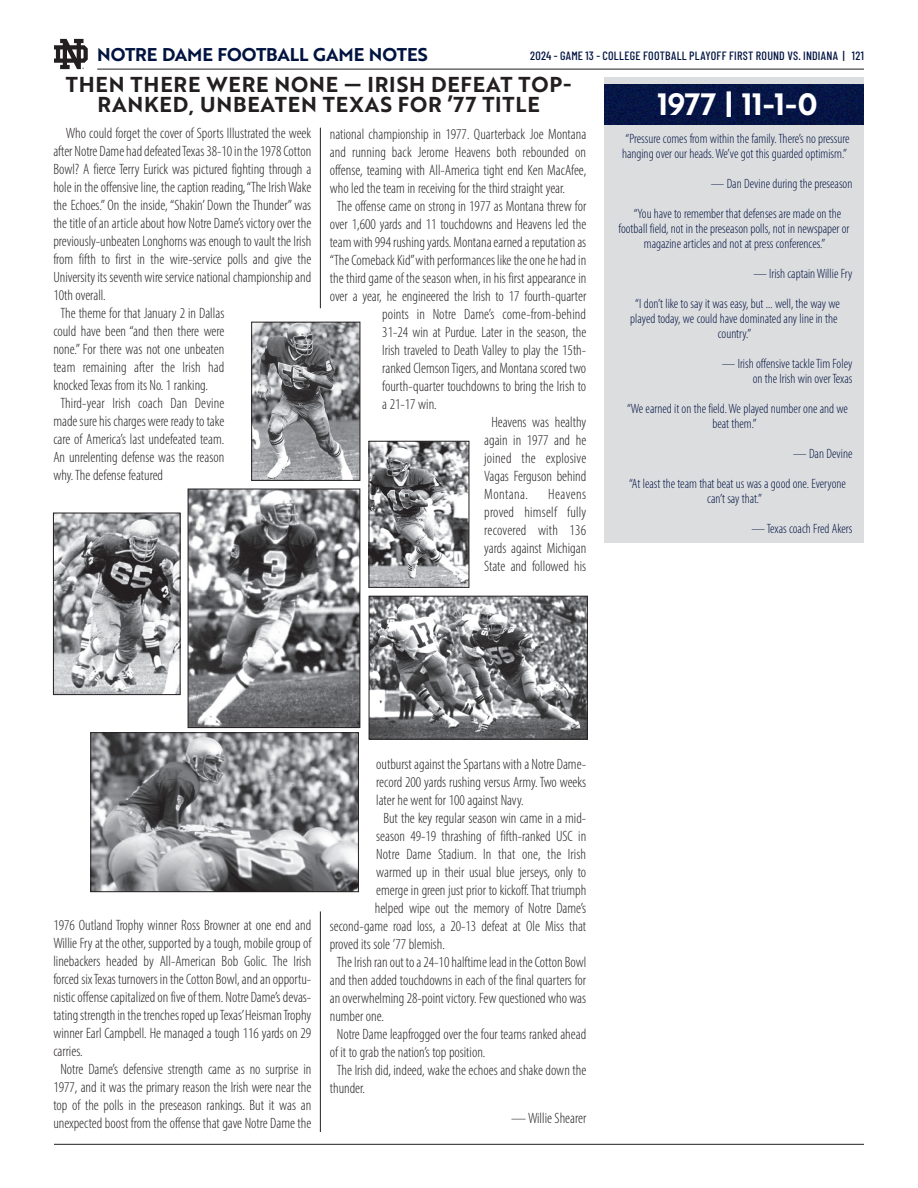
<style>
.page{position:relative;width:918px;height:1188px;background:#fff}
.page>*{position:absolute;margin:0;border:0;box-sizing:border-box;transform-origin:0 0}
.Paragraph{font:30px "Brother 1816 Bold";letter-spacing:-.005em;color:#fff}
.NDHdr{font:21px/19.5px "Brother 1816 Bold";letter-spacing:.04em;color:#231f20;text-align:center}
.t1{font:18px "Brother 1816 Bold";letter-spacing:-.005em;color:#001340}
.NDCopy{font:300 condensed 15px/18px "Myriad Pro";color:#231f20;text-align:justify}
.NDBoxCopy{font:300 condensed 13.5px/15px "Myriad Pro";color:#001340;text-align:center}
.t2{font:500 12px "Barlow Condensed";letter-spacing:.025em;color:#001340}
</style>
<div class="page">
<hr style="left:54px;top:1144px;width:810px;height:1px;background:#231f20">
<svg style="left:54px;top:39px;width:34px;height:30px"></svg>
<hr style="left:97px;top:69px;width:767px;height:1px;background:#231f20">
<hr style="left:320px;top:128px;width:1px;height:180px;background:#231f20">
<hr style="left:320px;top:911px;width:1px;height:221px;background:#231f20">
<img style="left:93px;top:734px;width:264px;height:156px">
<div style="left:91px;top:732px;width:268px;height:160px;border:1px solid #231f20"></div>
<img style="left:371px;top:598px;width:215px;height:139px">
<div style="left:369px;top:596px;width:219px;height:143px;border:1px solid #231f20"></div>
<img style="left:253px;top:324px;width:105px;height:155px">
<div style="left:251px;top:322px;width:109px;height:159px;border:1px solid #231f20"></div>
<img style="left:55px;top:515px;width:123px;height:178px">
<div style="left:53px;top:513px;width:127px;height:182px;border:1px solid #231f20"></div>
<img style="left:190px;top:491px;width:168px;height:235px">
<div style="left:188px;top:489px;width:172px;height:239px;border:1px solid #231f20"></div>
<img style="left:371px;top:443px;width:96px;height:143px">
<div style="left:369px;top:441px;width:100px;height:147px;border:1px solid #231f20"></div>
<div style="left:605px;top:77px;width:259px;height:466px;background:#dcdddf"></div>
<img style="left:605px;top:85px;width:259px;height:40px">
<p class="t1" style="left:97px;top:40px;width:332px">NOTRE DAME FOOTBALL GAME NOTES</p>
<p class="t2" style="left:530px;top:47px;width:335px">2024 - GAME 13 - COLLEGE FOOTBALL PLAYOFF FIRST ROUND VS. INDIANA | 121</p>
<p class="NDHdr" style="left:66px;top:74px;width:507px">THEN THERE WERE NONE — IRISH DEFEAT TOP-<br>RANKED, UNBEATEN TEXAS FOR ’77 TITLE</p>
<p class="NDCopy" style="left:53px;top:124px;width:260px;text-indent:13px">Who could forget the cover of Sports Illustrated the week after Notre Dame had defeated Texas 38-10 in the 1978 Cotton Bowl? A fierce Terry Eurick was pictured fighting through a hole in the offensive line, the caption reading, “The Irish Wake the Echoes.” On the inside, “Shakin’ Down the Thunder” was the title of an article about how Notre Dame’s victory over the previously-unbeaten Longhorns was enough to vault the Irish from fifth to first in the wire-service polls and give the University its seventh wire service national championship and 10th overall.</p>
<p class="NDCopy" style="left:53px;top:304px;width:173px;text-indent:7px">The theme for that January 2 in Dallas could have been “and then there were none.” For there was not one unbeaten team remaining after the Irish had knocked Texas from its No. 1 ranking.</p>
<p class="NDCopy" style="left:53px;top:394px;width:173px;text-indent:7px">Third-year Irish coach Dan Devine made sure his charges were ready to take care of America’s last undefeated team.<br>An unrelenting defense was the reason why. The defense featured</p>
<p class="NDCopy" style="left:330px;top:125px;width:258px">national championship in 1977. Quarterback Joe Montana and running back Jerome Heavens both rebounded on offense, teaming with All-America tight end Ken MacAfee, who led the team in receiving for the third straight year.</p>
<p class="NDCopy" style="left:337px;top:197px;width:251px">The offense came on strong in 1977 as Montana threw for</p>
<p class="NDCopy" style="left:330px;top:215px;width:258px">over 1,600 yards and 11 touchdowns and Heavens led the</p>
<p class="NDCopy" style="left:330px;top:233px;width:258px">team with 994 rushing yards. Montana earned a reputation as</p>
<p class="NDCopy" style="left:330px;top:251px;width:258px">“The Comeback Kid” with performances like the one he had in</p>
<p class="NDCopy" style="left:330px;top:269px;width:258px">the third game of the season when, in his first appearance in</p>
<p class="NDCopy" style="left:330px;top:287px;width:258px">over a year, he engineered the Irish to 17 fourth-quarter</p>
<p class="NDCopy" style="left:382px;top:305px;width:205px">points in Notre Dame’s come-from-behind</p>
<p class="NDCopy" style="left:382px;top:323px;width:206px">31-24 win at Purdue. Later in the season, the</p>
<p class="NDCopy" style="left:382px;top:341px;width:205px">Irish traveled to Death Valley to play the 15th-</p>
<p class="NDCopy" style="left:382px;top:359px;width:205px">ranked Clemson Tigers, and Montana scored two</p>
<p class="NDCopy" style="left:382px;top:377px;width:206px">fourth-quarter touchdowns to bring the Irish to</p>
<p class="NDCopy" style="left:382px;top:395px;width:56px">a 21-17 win.</p>
<p class="NDCopy" style="left:484px;top:413px;width:104px;text-indent:7px">Heavens was healthy again in 1977 and he joined the explosive Vagas Ferguson behind Montana.</p>
<p class="NDCopy" style="left:484px;top:485px;width:104px;text-indent:64px">Heavens proved himself fully recovered with 136 yards against Michigan State and followed his</p>
<p class="Paragraph" style="left:657px;top:81px;width:162px">1977 | 11-1-0</p>
<p class="NDBoxCopy" style="left:622px;top:131px;width:229px;text-align:left">“Pressure comes from within the family. There’s no pressure hanging over our heads. We’ve got this guarded optimism.”</p>
<p class="NDBoxCopy" style="left:711px;top:176px;width:143px">— Dan Devine during the preseason</p>
<p class="NDBoxCopy" style="left:618px;top:206px;width:233px">“You have to remember that defenses are made on the football field, not in the preseason polls, not in newspaper or magazine articles and not at press conferences.”</p>
<p class="NDBoxCopy" style="left:753px;top:266px;width:101px">— Irish captain Willie Fry</p>
<p class="NDBoxCopy" style="left:630px;top:296px;width:211px">“I don’t like to say it was easy, but ... well, the way we played today, we could have dominated any line in the country.”</p>
<p class="NDBoxCopy" style="left:722px;top:356px;width:132px;text-align:right">— Irish offensive tackle Tim Foley on the Irish win over Texas</p>
<p class="NDBoxCopy" style="left:627px;top:401px;width:223px">“We earned it on the field. We played number one and we beat them.”</p>
<p class="NDBoxCopy" style="left:793px;top:446px;width:61px">— Dan Devine</p>
<p class="NDBoxCopy" style="left:629px;top:476px;width:218px">“At least the team that beat us was a good one. Everyone can’t say that.”</p>
<p class="NDBoxCopy" style="left:752px;top:521px;width:102px">— Texas coach Fred Akers</p>
<p class="NDCopy" style="left:53px;top:916px;width:260px">1976 Outland Trophy winner Ross Browner at one end and Willie Fry at the other, supported by a tough, mobile group of linebackers headed by All-American Bob Golic. The Irish forced six Texas turnovers in the Cotton Bowl, and an opportu&shy;nistic offense capitalized on five of them. Notre Dame’s devas&shy;tating strength in the trenches roped up Texas’Heisman Trophy winner Earl Campbell. He managed a tough 116 yards on 29 carries.</p>
<p class="NDCopy" style="left:53px;top:1060px;width:260px;text-align:center">Notre Dame’s defensive strength came as no surprise in 1977, and it was the primary reason the Irish were near the top of the polls in the preseason rankings. But it was an unexpected boost from the offense that gave Notre Dame the</p>
<p class="NDCopy" style="left:376px;top:755px;width:212px">outburst against the Spartans with a Notre Dame&shy;record 200 yards rushing versus Army. Two weeks later he went for 100 against Navy.</p>
<p class="NDCopy" style="left:383px;top:809px;width:204px">But the key regular season win came in a mid-</p>
<p class="NDCopy" style="left:376px;top:827px;width:212px">season 49-19 thrashing of fifth-ranked USC in</p>
<p class="NDCopy" style="left:376px;top:845px;width:211px">Notre Dame Stadium. In that one, the Irish</p>
<p class="NDCopy" style="left:376px;top:863px;width:212px">warmed up in their usual blue jerseys, only to</p>
<p class="NDCopy" style="left:376px;top:881px;width:211px">emerge in green just prior to kickoff. That triumph</p>
<p class="NDCopy" style="left:375px;top:899px;width:213px">helped wipe out the memory of Notre Dame’s</p>
<p class="NDCopy" style="left:330px;top:917px;width:258px">second-game road loss, a 20-13 defeat at Ole Miss that</p>
<p class="NDCopy" style="left:330px;top:935px;width:117px">proved its sole ’77 blemish.</p>
<p class="NDCopy" style="left:330px;top:953px;width:258px;text-indent:7px">The Irish ran out to a 24-10 halftime lead in the Cotton Bowl and then added touchdowns in each of the final quarters for an overwhelming 28-point victory. Few questioned who was number one.</p>
<p class="NDCopy" style="left:330px;top:1025px;width:258px;text-indent:7px">Notre Dame leapfrogged over the four teams ranked ahead of it to grab the nation’s top position.</p>
<p class="NDCopy" style="left:330px;top:1061px;width:258px;text-indent:7px">The Irish did, indeed, wake the echoes and shake down the thunder.</p>
<p class="NDCopy" style="left:511px;top:1109px;width:76px">— Willie Shearer</p>
</div>
